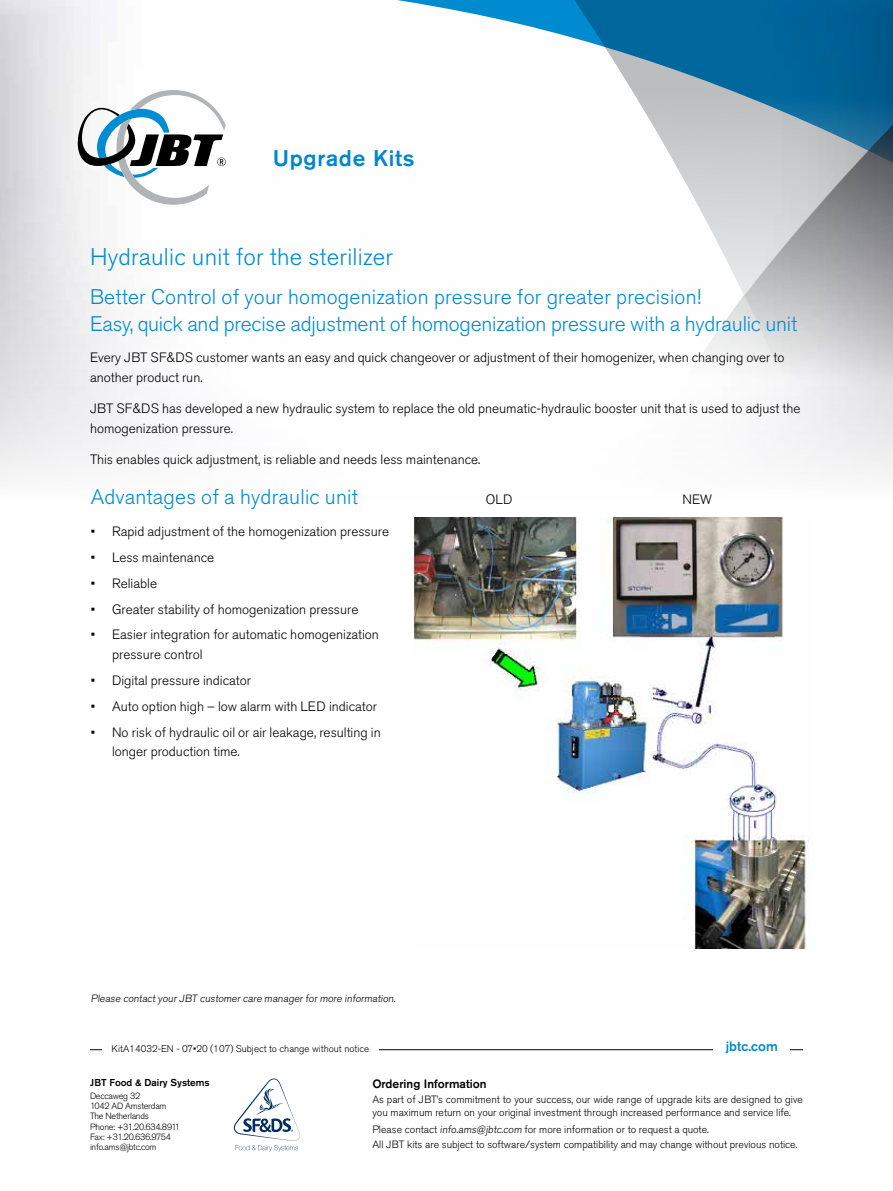
<style>
.page{position:relative;width:893px;height:1191px;background:#fff}
.page>*{position:absolute;margin:0;border:0;box-sizing:border-box;transform-origin:0 0}
.t1{font:300 24px "Akzidenz Grotesk Pro";letter-spacing:.01em;color:#008cd2}
.t2{font:500 22.5px "Akzidenz Grotesk Pro";letter-spacing:.03em;color:#0087cd}
.t3{font:300 21px/27px "Akzidenz Grotesk Pro";letter-spacing:-.01em;color:#008cd2}
.t4{font:300 21px "Akzidenz Grotesk Pro";letter-spacing:.01em;color:#008cd2}
.t5{font:300 13.5px/19.5px "Akzidenz Grotesk Pro";color:#000}
.t6{font:500 13.5px "Akzidenz Grotesk Pro";color:#0087cd}
.t7{font:500 12px "Akzidenz Grotesk Pro";color:#000}
.t8{font:300 10.5px/12.6px "Akzidenz Grotesk Pro";color:#000}
.t9{font:500 9.9px "Akzidenz Grotesk Pro";color:#000}
.t10{font:300 9.75px "Akzidenz Grotesk Pro";color:#000}
.t11{font:300 9px/10.2px "Akzidenz Grotesk Pro";letter-spacing:-.025em;color:#000}
</style>
<div class="page">
<svg style="left:71px;top:0;width:822px;height:487px"></svg>
<svg style="left:78px;top:90px;width:148px;height:115px"></svg>
<img style="left:413px;top:517px;width:396px;height:431px">
<svg style="left:234px;top:1078px;width:66px;height:73px"></svg>
<hr style="left:90px;top:1049px;width:713px;height:1px;background:#000">
<div style="left:714px;top:1037px;width:76px;height:21px;background:#fff"></div>
<div style="left:102px;top:1039px;width:277px;height:17px;background:#fff"></div>
<h2 class="t2" style="left:273px;top:143px;width:143px">Upgrade Kits</h2>
<h1 class="t1" style="left:90px;top:241px;width:305px">Hydraulic unit for the sterilizer</h1>
<h3 class="t3" style="left:90px;top:283px;width:709px">Better Control of your homogenization pressure for greater precision!<br>Easy, quick and precise adjustment of homogenization pressure with a hydraulic unit</h3>
<p class="t5" style="left:90px;top:348px;width:696px">Every JBT SF&amp;DS customer wants an easy and quick changeover or adjustment of their homogenizer, when changing over to another product run.</p>
<p class="t5" style="left:90px;top:399px;width:712px">JBT SF&amp;DS has developed a new hydraulic system to replace the old pneumatic-hydraulic booster unit that is used to adjust the homogenization pressure.</p>
<p class="t5" style="left:90px;top:450px;width:392px">This enables quick adjustment, is reliable and needs less maintenance.</p>
<h3 class="t4" style="left:91px;top:483px;width:269px">Advantages of a hydraulic unit</h3>
<p class="t5" style="left:91px;top:521px;width:300px">• Rapid adjustment of the homogenization pressure</p>
<p class="t5" style="left:91px;top:547px;width:125px">• Less maintenance</p>
<p class="t5" style="left:91px;top:573px;width:68px">• Reliable</p>
<p class="t5" style="left:91px;top:599px;width:269px">• Greater stability of homogenization pressure</p>
<p class="t5" style="left:112px;top:625px;width:268px;text-indent:-21px">• Easier integration for automatic homogenization pressure control</p>
<p class="t5" style="left:91px;top:670px;width:162px">• Digital pressure indicator</p>
<p class="t5" style="left:91px;top:696px;width:288px">• Auto option high – low alarm with LED indicator</p>
<p class="t5" style="left:112px;top:722px;width:270px;text-indent:-21px">• No risk of hydraulic oil or air leakage, resulting in longer production time.</p>
<p class="t5" style="left:486px;top:489px;width:28px">OLD</p>
<p class="t5" style="left:682px;top:489px;width:31px">NEW</p>
<p class="t8" style="left:91px;top:992px;width:308px">Please contactyourJBT customercare managerformore information.</p>
<p class="t10" style="left:112px;top:1041px;width:259px">KitA14032-EN - 07•20 (107) Subject to change without notice</p>
<p class="t6" style="left:726px;top:1038px;width:53px">jbtc.com</p>
<p class="t9" style="left:90px;top:1076px;width:121px">JBT Food &amp; Dairy Systems</p>
<p class="t11" style="left:90px;top:1090px;width:91px">Deccaweg 32<br>1042 AD Amsterdam<br>The Netherlands<br>Phone: +31.20.634.8911<br>Fax: +31.20.636.9754 info.ams@jbtc.com</p>
<p class="t7" style="left:372px;top:1075px;width:116px">Ordering Information</p>
<p class="t8" style="left:372px;top:1093px;width:432px">As part of JBT’s commitment to your success, our wide range of upgrade kits are designed to give you maximum return on your original investment through increased performance and service life.</p>
<p class="t8" style="left:372px;top:1121px;width:427px;line-height:15.6px">Please contact info.ams@jbtc.com for more information or to request a quote.<br>All JBT kits are subject to software/system compatibility and may change without previous notice.</p>
</div>
